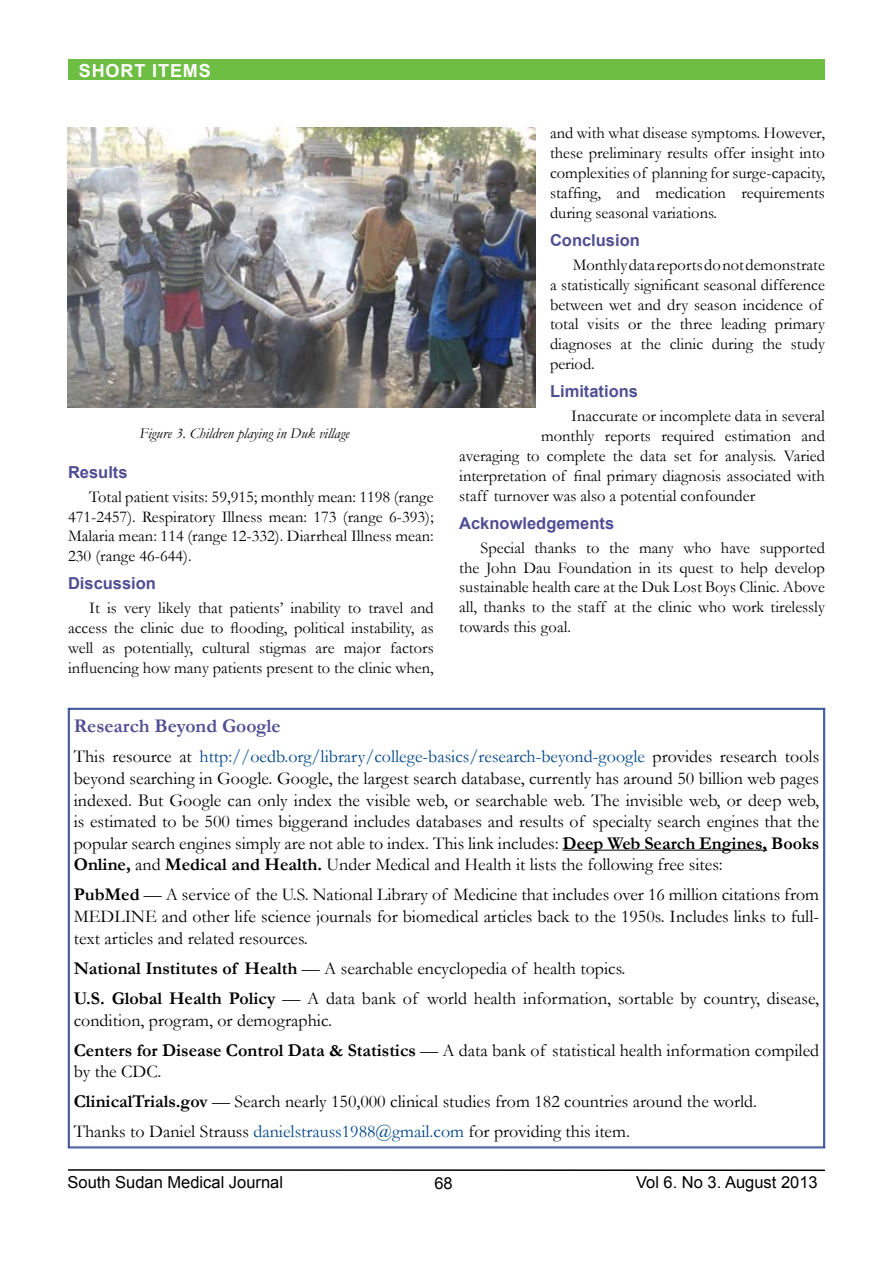
<style>
.page{position:relative;width:893px;height:1263px;background:#fff}
.page>*{position:absolute;margin:0;border:0;box-sizing:border-box;transform-origin:0 0}
.t1{font:700 19.5px "Garamond";color:#4f4e93}
.t2{font:18px/21.6px "Garamond";color:#000}
.t3{font:700 18px "Arial";letter-spacing:.05em;color:#fff}
.t4{font:16.5px/19.8px "Garamond";color:#000;text-align:justify}
.t5{font:700 16.5px "Arial";color:#4f4e93}
.t6{font:16.5px "Arial";color:#000}
.t7{font:italic 15px "Garamond";color:#000}
.s1{color:#004688}
.s2{font-weight:700}
</style>
<div class="page">
<hr style="left:68px;top:1169px;width:757px;height:2px;background:#000">
<div style="left:68px;top:60px;width:757px;height:20px;background:#6ebe44"></div>
<img style="left:67px;top:128px;width:468px;height:279px">
<svg style="left:68px;top:708px;width:757px;height:440px"></svg>
<p class="t3" style="left:79px;top:58px;width:134px">SHORT ITEMS</p>
<p class="t7" style="left:139px;top:423px;width:212px">Figure 3. Children playing in Duk village</p>
<p class="t5" style="left:68px;top:461px;width:61px">Results</p>
<p class="t4" style="left:68px;top:486px;width:367px;text-indent:21px">Total patient visits: 59,915; monthly mean: 1198 (range 471-2457). Respiratory Illness mean: 173 (range 6-393); Malaria mean: 114 (range 12-332). Diarrheal Illness mean:<br>230 (range 46-644).</p>
<p class="t5" style="left:68px;top:573px;width:90px">Discussion</p>
<p class="t4" style="left:68px;top:598px;width:367px;text-indent:21px">It is very likely that patients’ inability to travel and access the clinic due to flooding, political instability, as well as potentially, cultural stigmas are major factors influencing how many patients present to the clinic when,</p>
<p class="t4" style="left:550px;top:123px;width:276px">and with what disease symptoms. However, these preliminary results offer insight into complexities of planning for surge-capacity, staffing, and medication requirements during seasonal variations.</p>
<p class="t5" style="left:550px;top:229px;width:91px">Conclusion</p>
<p class="t4" style="left:550px;top:254px;width:276px;text-align:left;text-indent:23px">Monthly data reports do not demonstrate a statistically significant seasonal difference between wet and dry season incidence of total visits or the three leading primary diagnoses at the clinic during the study period.</p>
<p class="t5" style="left:550px;top:380px;width:90px">Limitations</p>
<p class="t4" style="left:571px;top:406px;width:255px">Inaccurate or incomplete data in several</p>
<p class="t4" style="left:541px;top:426px;width:285px">monthly reports required estimation and</p>
<p class="t4" style="left:459px;top:445px;width:367px">averaging to complete the data set for analysis. Varied</p>
<p class="t4" style="left:459px;top:465px;width:367px">interpretation of final primary diagnosis associated with</p>
<p class="t4" style="left:459px;top:485px;width:297px">staff turnover was also a potential confounder</p>
<p class="t5" style="left:459px;top:512px;width:156px">Acknowledgements</p>
<p class="t4" style="left:459px;top:537px;width:367px;text-indent:21px">Special thanks to the many who have supported the John Dau Foundation in its quest to help develop sustainable health care at the Duk Lost Boys Clinic. Above all, thanks to the staff at the clinic who work tirelessly towards this goal.</p>
<p class="t1" style="left:74px;top:713px;width:208px">Research Beyond Google</p>
<p class="t2" style="left:74px;top:745px;width:747px;text-align:justify">This resource at <span class="s1">http://oedb.org/library/college-basics/research-beyond-google</span> provides research tools beyond searching in Google. Google, the largest search database, currently has around 50 billion web pages indexed. But Google can only index the visible web, or searchable web. The invisible web, or deep web, is estimated to be 500 times biggerand includes databases and results of specialty search engines that the popular search engines simply are not able to index. This link includes: <span class="s2">Deep Web Search Engines, Books Online,</span> and <span class="s2">Medical and Health.</span> Under Medical and Health it lists the following free sites:</p>
<p class="t2" style="left:74px;top:883px;width:747px;text-align:justify"><span class="s2">PubMed</span> — A service of the U.S. National Library of Medicine that includes over 16 million citations from MEDLINE and other life science journals for biomedical articles back to the 1950s. Includes links to full&shy;text articles and related resources.</p>
<p class="t2" style="left:74px;top:952px;width:747px;line-height:30.2px"><span class="s2">National Institutes of Health</span> — A searchable encyclopedia of health topics.<br><span class="s2">U.S. Global Health Policy</span> — A data bank of world health information, sortable by country, disease,</p>
<p class="t2" style="left:74px;top:1004px;width:747px;line-height:30.2px">condition, program, or demographic.<br><span class="s2">Centers for Disease Control Data &amp; Statistics</span> — A data bank of statistical health information compiled</p>
<p class="t2" style="left:74px;top:1056px;width:685px;line-height:30.2px">by the CDC.<br><span class="s2">ClinicalTrials.gov</span> — Search nearly 150,000 clinical studies from 182 countries around the world.<br>Thanks to Daniel Strauss <span class="s1">danielstrauss1988@gmail.com</span> for providing this item.</p>
<p class="t6" style="left:68px;top:1172px;width:217px">South Sudan Medical Journal</p>
<p class="t6" style="left:636px;top:1172px;width:183px">Vol 6. No 3. August 2013</p>
<p class="t6" style="left:434px;top:1172px;width:20px">68</p>
</div>
